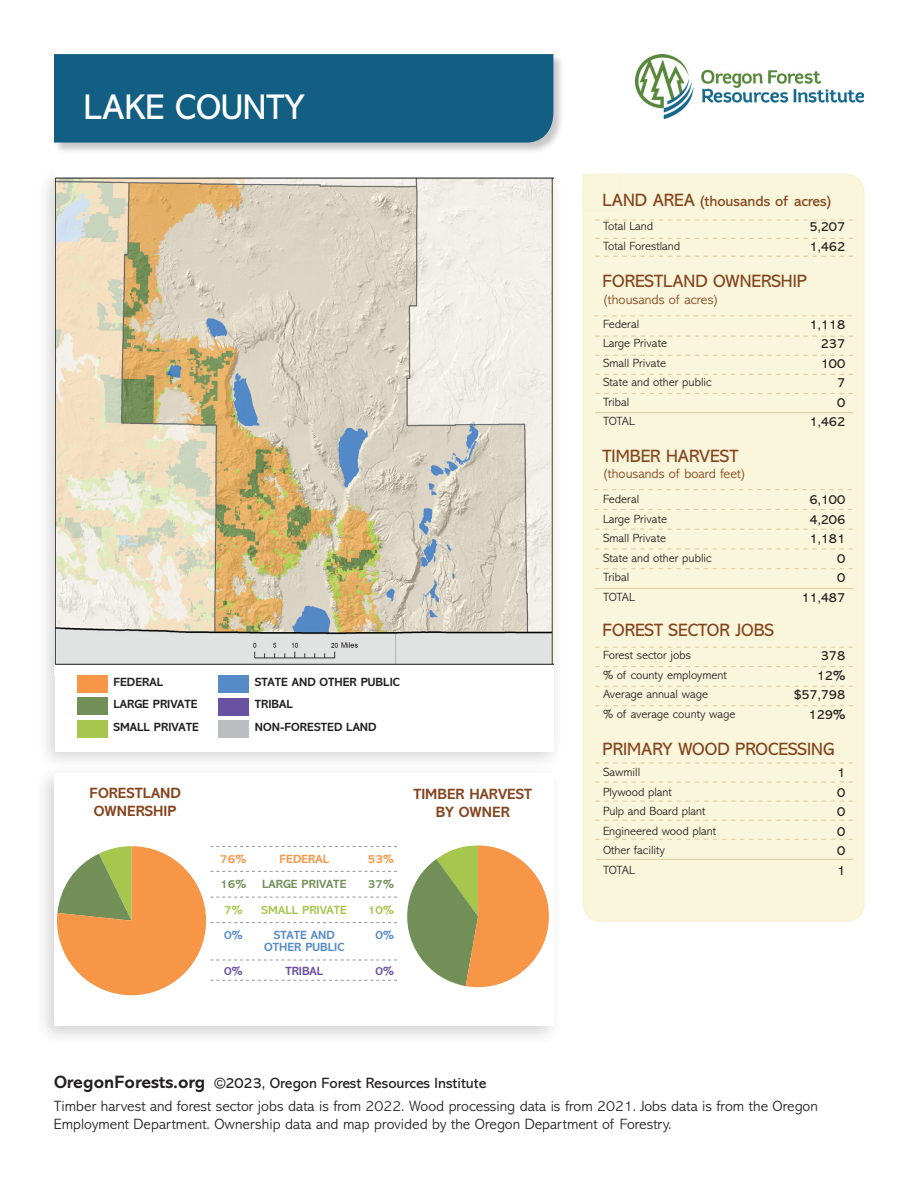
<style>
.page{position:relative;width:918px;height:1188px;background:#fff}
.page>*{position:absolute;margin:0;border:0;box-sizing:border-box;transform-origin:0 0}
.t1{font:36px "Abadi MT Std";color:#fff}
.t2{font:18px "Abadi MT Std";color:#84441e}
.t3{font:300 15px/22.5px "Abadi MT Std";color:#231f20}
.t4{font:700 15px/18px "Abadi MT Std";color:#84441e}
.t5{font:15px "Abadi MT Std";color:#84441e}
.t6{font:13.5px/19.5px "Abadi MT Std";color:#231f20;text-align:right}
.t7{font:300 13.5px "Abadi MT Std";color:#84441e}
.t8{font:300 12px/19.5px "Abadi MT Std";color:#231f20}
.t9{font:700 12px/22.5px "Abadi MT Std";color:#231f20}
.t10{font:700 12px/12px "Abadi MT Std";color:#568bc8;text-align:center}
.t11{font:700 12px "Abadi MT Std";color:#728f58}
.t12{font:700 12px "Abadi MT Std";color:#a7c64d}
.t13{font:700 12px "Abadi MT Std";color:#f79646}
.t14{font:700 12px "Abadi MT Std";color:#6952a2}
.s1{font-size:18px}
.s2{font-weight:700;font-size:18px}
.s3{font-weight:400}
</style>
<div class="page">
<div style="left:33px;top:763px;width:530px;height:284px;background:#231f20;opacity:.2"></div>
<div style="left:54px;top:773px;width:499px;height:253px;background:#fff"></div>
<div style="left:36px;top:166px;width:529px;height:605px;background:#231f20;opacity:.2"></div>
<div style="left:55px;top:177px;width:498px;height:575px;background:#fff"></div>
<div style="left:583px;top:174px;width:281px;height:747px;background:#f9f6db;border-radius:18px"></div>
<div style="left:582px;top:174px;width:283px;height:748px;border:2px solid #f8f4d9;border-radius:18px"></div>
<div style="left:582px;top:174px;width:38px;height:37px;background:#f9f6db"></div>
<img style="left:55px;top:167px;width:498px;height:498px">
<div style="left:53px;top:53px;width:512px;height:101px;background:#231f20;opacity:.25"></div>
<div style="left:54px;top:54px;width:499px;height:89px;background:#135f84"></div>
<hr style="left:596px;top:859px;width:257px;height:1px;background:#ddcfa6">
<img style="left:636px;top:54px;width:228px;height:65px">
<svg style="left:595px;top:238px;width:258px;height:1px"></svg>
<svg style="left:595px;top:256px;width:258px;height:1px"></svg>
<svg style="left:595px;top:336px;width:258px;height:1px"></svg>
<svg style="left:595px;top:355px;width:258px;height:1px"></svg>
<svg style="left:595px;top:374px;width:258px;height:1px"></svg>
<svg style="left:595px;top:393px;width:258px;height:1px"></svg>
<svg style="left:595px;top:529px;width:258px;height:1px"></svg>
<svg style="left:595px;top:548px;width:258px;height:2px"></svg>
<svg style="left:595px;top:568px;width:258px;height:1px"></svg>
<hr style="left:595px;top:588px;width:258px;height:1px;background:#ddcfa6">
<svg style="left:595px;top:666px;width:258px;height:1px"></svg>
<svg style="left:595px;top:686px;width:258px;height:1px"></svg>
<svg style="left:595px;top:705px;width:258px;height:1px"></svg>
<svg style="left:595px;top:801px;width:258px;height:1px"></svg>
<svg style="left:595px;top:820px;width:258px;height:1px"></svg>
<svg style="left:594px;top:509px;width:258px;height:1px"></svg>
<div style="left:218px;top:676px;width:30px;height:17px;background:#568bc8"></div>
<div style="left:78px;top:675px;width:30px;height:17px;background:#f79646"></div>
<div style="left:78px;top:698px;width:30px;height:17px;background:#728f58"></div>
<div style="left:78px;top:720px;width:30px;height:17px;background:#a7c64d"></div>
<div style="left:218px;top:698px;width:30px;height:17px;background:#6952a2"></div>
<div style="left:218px;top:721px;width:30px;height:17px;background:#bcbdc0"></div>
<hr style="left:595px;top:412px;width:258px;height:1px;background:#ddcfa6">
<svg style="left:57px;top:845px;width:492px;height:150px"></svg>
<svg style="left:595px;top:219px;width:258px;height:2px"></svg>
<svg style="left:594px;top:315px;width:258px;height:1px"></svg>
<svg style="left:594px;top:489px;width:258px;height:1px"></svg>
<svg style="left:595px;top:647px;width:258px;height:1px"></svg>
<svg style="left:595px;top:781px;width:258px;height:2px"></svg>
<svg style="left:595px;top:762px;width:258px;height:2px"></svg>
<svg style="left:595px;top:839px;width:258px;height:1px"></svg>
<h1 class="t1" style="left:84px;top:87px;width:223px">LAKE COUNTY</h1>
<p class="t9" style="left:113px;top:670px;width:87px">FEDERAL<br>LARGE PRIVATE<br>SMALL PRIVATE</p>
<p class="t9" style="left:255px;top:670px;width:146px">STATE AND OTHER PUBLIC<br>TRIBAL<br>NON-FORESTED LAND</p>
<p class="t4" style="left:90px;top:784px;width:93px">FORESTLAND<br>OWNERSHIP</p>
<p class="t4" style="left:413px;top:785px;width:120px;text-align:center">TIMBER HARVEST<br>BY OWNER</p>
<p class="t13" style="left:220px;top:852px;width:27px">76%</p>
<p class="t11" style="left:220px;top:877px;width:27px">16%</p>
<p class="t12" style="left:224px;top:903px;width:20px">7%</p>
<p class="t10" style="left:224px;top:929px;width:20px">0%</p>
<p class="t14" style="left:224px;top:964px;width:20px">0%</p>
<p class="t13" style="left:279px;top:852px;width:51px">FEDERAL</p>
<p class="t11" style="left:262px;top:877px;width:86px">LARGE PRIVATE</p>
<p class="t12" style="left:262px;top:903px;width:87px">SMALL PRIVATE</p>
<p class="t10" style="left:264px;top:929px;width:82px">STATE AND<br>OTHER PUBLIC</p>
<p class="t14" style="left:285px;top:964px;width:39px">TRIBAL</p>
<p class="t13" style="left:368px;top:852px;width:27px">53%</p>
<p class="t11" style="left:368px;top:877px;width:27px">37%</p>
<p class="t12" style="left:368px;top:903px;width:27px">10%</p>
<p class="t10" style="left:375px;top:929px;width:20px">0%</p>
<p class="t14" style="left:375px;top:964px;width:20px">0%</p>
<p class="t5" style="left:603px;top:193px;width:230px"><span class="s1">LAND AREA</span> (thousands of acres)</p>
<p class="t8" style="left:603px;top:217px;width:79px">Total Land<br>Total Forestland</p>
<p class="t6" style="left:810px;top:217px;width:37px;text-align:left">5,207<br>1,462</p>
<h2 class="t2" style="left:603px;top:271px;width:206px">FORESTLAND OWNERSHIP</h2>
<p class="t7" style="left:603px;top:292px;width:118px">(thousands of acres)</p>
<p class="t8" style="left:603px;top:314px;width:110px">Federal<br>Large Private<br>Small Private<br>State and other public<br>Tribal<br>TOTAL</p>
<h2 class="t2" style="left:603px;top:446px;width:137px">TIMBER HARVEST</h2>
<p class="t7" style="left:603px;top:466px;width:145px">(thousands of board feet)</p>
<p class="t8" style="left:603px;top:490px;width:110px">Federal<br>Large Private<br>Small Private<br>State and other public<br>Tribal<br>TOTAL</p>
<h2 class="t2" style="left:603px;top:620px;width:173px">FOREST SECTOR JOBS</h2>
<p class="t8" style="left:603px;top:646px;width:134px">Forest sector jobs<br>% of county employment<br>Average annual wage<br>% of average county wage</p>
<p class="t6" style="left:810px;top:315px;width:37px">1,118<br>237<br>100<br>7<br>0<br>1,462</p>
<p class="t6" style="left:801px;top:490px;width:45px">6,100<br>4,206<br>1,181<br>0<br>0<br>11,487</p>
<p class="t6" style="left:794px;top:646px;width:53px">378<br>12% $57,798<br>129%</p>
<h2 class="t2" style="left:603px;top:739px;width:233px">PRIMARY WOOD PROCESSING</h2>
<p class="t8" style="left:603px;top:763px;width:115px">Sawmill<br>Plywood plant<br>Pulp and Board plant<br>Engineered wood plant<br>Other facility<br>TOTAL</p>
<p class="t6" style="left:837px;top:763px;width:10px;text-align:justify">1<br>0<br>0<br>0<br>0<br>1</p>
<p class="t3" style="left:54px;top:1072px;width:765px"><span class="s2">OregonForests.org</span> <span class="s3">©2023, Oregon Forest Resources Institute<br></span>Timber harvest and forest sector jobs data is from 2022. Wood processing data is from 2021. Jobs data is from the Oregon</p>
<p class="t3" style="left:54px;top:1113px;width:619px">Employment Department. Ownership data and map provided by the Oregon Department of Forestry.</p>
</div>
